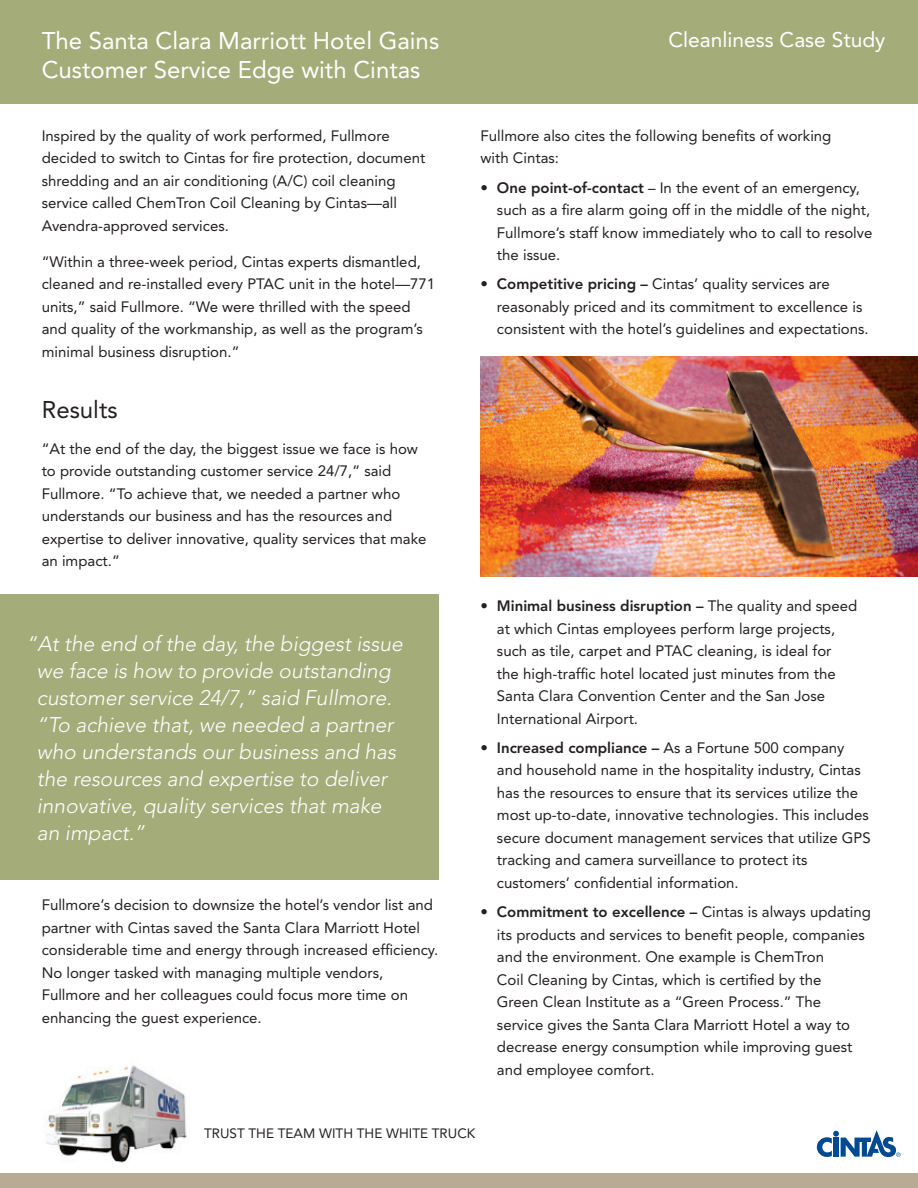
<style>
.page{position:relative;width:918px;height:1188px;background:#fff}
.page>*{position:absolute;margin:0;border:0;box-sizing:border-box;transform-origin:0 0}
.t1{font:24px/28.8px "Avenir";color:#fff}
.t2{font:24px "Avenir";color:#231f20}
.t3{font:italic 300 21px/27px "Avenir";color:#fff}
.t4{font:21px "Avenir";color:#fff}
.t5{font:15px/22.5px "Avenir";color:#231f20}
.t6{font:13.5px "Avenir";color:#231f20}
.s1{font-weight:800}
</style>
<div class="page">
<img style="left:44px;top:1065px;width:143px;height:98px">
<div style="left:0;top:0;width:918px;height:104px;background:#a4ad7a"></div>
<svg style="left:816px;top:1130px;width:85px;height:28px"></svg>
<div style="left:0;top:1174px;width:918px;height:14px;background:#b8ab95"></div>
<img style="left:480px;top:357px;width:438px;height:219px">
<div style="left:0;top:595px;width:438px;height:285px;background:#a4ad7a"></div>
<h1 class="t1" style="left:42px;top:26px;width:399px">The Santa Clara Marriott Hotel Gains<br>Customer Service Edge with Cintas</h1>
<h2 class="t4" style="left:668px;top:27px;width:219px">Cleanliness Case Study</h2>
<p class="t5" style="left:42px;top:124px;width:385px">Inspired by the quality of work performed, Fullmore decided to switch to Cintas for fire protection, document shredding and an air conditioning (A/C) coil cleaning service called ChemTron Coil Cleaning by Cintas—all Avendra-approved services.</p>
<p class="t5" style="left:42px;top:250px;width:395px">“Within a three-week period, Cintas experts dismantled, cleaned and re-installed every PTAC unit in the hotel—771 units,” said Fullmore. “We were thrilled with the speed and quality of the workmanship, as well as the program’s minimal business disruption.”</p>
<h1 class="t2" style="left:42px;top:395px;width:78px">Results</h1>
<p class="t5" style="left:42px;top:437px;width:386px">“At the end of the day, the biggest issue we face is how to provide outstanding customer service 24/7,” said Fullmore. “To achieve that, we needed a partner who understands our business and has the resources and expertise to deliver innovative, quality services that make an impact.”</p>
<p class="t3" style="left:37px;top:630px;width:367px;text-indent:-10px">“At the end of the day, the biggest issue we face is how to provide outstanding customer service 24/7,” said Fullmore. “To achieve that, we needed a partner who understands our business and has the resources and expertise to deliver innovative, quality services that make an impact.”</p>
<p class="t5" style="left:42px;top:894px;width:398px">Fullmore’s decision to downsize the hotel’s vendor list and partner with Cintas saved the Santa Clara Marriott Hotel considerable time and energy through increased efficiency.<br>No longer tasked with managing multiple vendors, Fullmore and her colleagues could focus more time on enhancing the guest experience.</p>
<p class="t5" style="left:480px;top:124px;width:353px">Fullmore also cites the following benefits of working with Cintas:</p>
<p class="t5" style="left:497px;top:176px;width:377px;text-indent:-16px"><span class="s1">• One point-of-contact</span> – In the event of an emergency, such as a fire alarm going off in the middle of the night, Fullmore’s staff know immediately who to call to resolve the issue.</p>
<p class="t5" style="left:497px;top:273px;width:373px;text-indent:-16px"><span class="s1">• Competitive pricing –</span> Cintas’ quality services are reasonably priced and its commitment to excellence is consistent with the hotel’s guidelines and expectations.</p>
<p class="t5" style="left:497px;top:595px;width:362px;text-indent:-16px"><span class="s1">• Minimal business disruption –</span> The quality and speed at which Cintas employees perform large projects, such as tile, carpet and PTAC cleaning, is ideal for<br>the high-traffic hotel located just minutes from the Santa Clara Convention Center and the San Jose International Airport.</p>
<p class="t5" style="left:497px;top:736px;width:375px;text-indent:-16px"><span class="s1">• Increased compliance –</span> As a Fortune 500 company and household name in the hospitality industry, Cintas has the resources to ensure that its services utilize the most up-to-date, innovative technologies. This includes secure document management services that utilize GPS tracking and camera surveillance to protect its customers’ confidential information.</p>
<p class="t5" style="left:497px;top:901px;width:375px;text-indent:-16px"><span class="s1">• Commitment to excellence –</span> Cintas is always updating its products and services to benefit people, companies and the environment. One example is ChemTron<br>Coil Cleaning by Cintas, which is certified by the<br>Green Clean Institute as a “Green Process.” The service gives the Santa Clara Marriott Hotel a way to decrease energy consumption while improving guest and employee comfort.</p>
<p class="t6" style="left:204px;top:1126px;width:273px">TRUST THE TEAM WITH THE WHITE TRUCK</p>
</div>
